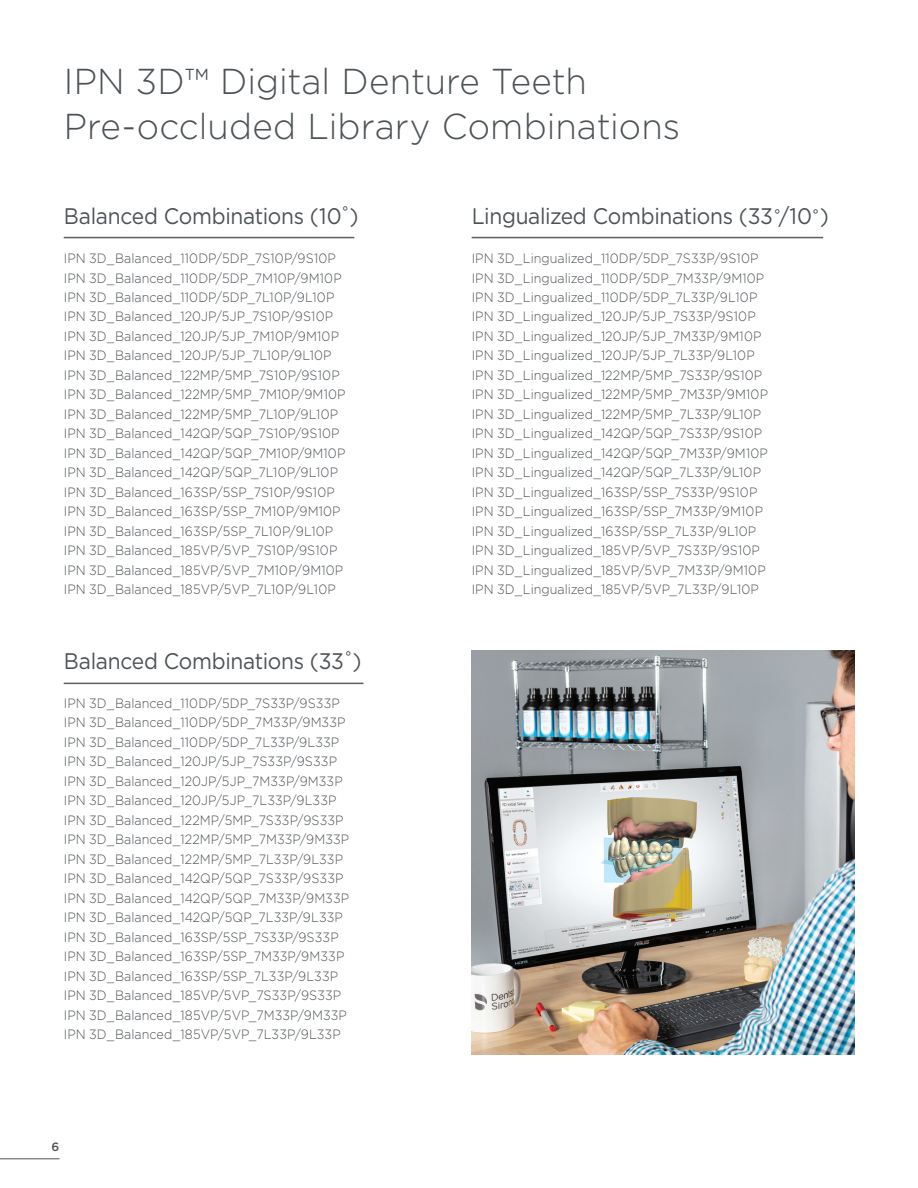
<style>
.page{position:relative;width:918px;height:1188px;background:#fff}
.page>*{position:absolute;margin:0;border:0;box-sizing:border-box;transform-origin:0 0}
.t1{font:300 36px/45px "Gotham";color:#4c5256}
.t2{font:22.5px "Gotham";letter-spacing:-.015em;color:#4c5256;scale:.93 1}
.t3{font:300 13.5px/19.5px "Gotham";letter-spacing:.01em;color:#4c5256;scale:.93 1}
.t4{font:500 12px "Gotham";color:#4c5256}
</style>
<div class="page">
<hr style="left:0;top:1158px;width:60px;height:1px;background:#4c5256">
<img style="left:472px;top:650px;width:382px;height:404px">
<hr style="left:64px;top:237px;width:290px;height:1px;background:#57585a">
<hr style="left:64px;top:238px;width:290px;height:1px;background:#57585a">
<hr style="left:64px;top:683px;width:299px;height:1px;background:#57585a">
<hr style="left:472px;top:237px;width:351px;height:1px;background:#57585a">
<hr style="left:472px;top:238px;width:351px;height:1px;background:#57585a">
<h1 class="t1" style="left:64px;top:58px;width:618px">IPN 3D™ Digital Denture Teeth<br>Pre-occluded Library Combinations</h1>
<h2 class="t2" style="left:64px;top:204px;width:319px">Balanced Combinations (10˚)</h2>
<p class="t3" style="left:64px;top:248px;width:305px">IPN 3D_Balanced_110DP/5DP_7S10P/9S10P IPN 3D_Balanced_110DP/5DP_7M10P/9M10P IPN 3D_Balanced_110DP/5DP_7L10P/9L10P IPN 3D_Balanced_120JP/5JP_7S10P/9S10P IPN 3D_Balanced_120JP/5JP_7M10P/9M10P IPN 3D_Balanced_120JP/5JP_7L10P/9L10P IPN 3D_Balanced_122MP/5MP_7S10P/9S10P IPN 3D_Balanced_122MP/5MP_7M10P/9M10P IPN 3D_Balanced_122MP/5MP_7L10P/9L10P IPN 3D_Balanced_142QP/5QP_7S10P/9S10P IPN 3D_Balanced_142QP/5QP_7M10P/9M10P IPN 3D_Balanced_142QP/5QP_7L10P/9L10P IPN 3D_Balanced_163SP/5SP_7S10P/9S10P IPN 3D_Balanced_163SP/5SP_7M10P/9M10P IPN 3D_Balanced_163SP/5SP_7L10P/9L10P IPN 3D_Balanced_185VP/5VP_7S10P/9S10P IPN 3D_Balanced_185VP/5VP_7M10P/9M10P IPN 3D_Balanced_185VP/5VP_7L10P/9L10P</p>
<h2 class="t2" style="left:64px;top:648px;width:322px">Balanced Combinations (33˚)</h2>
<p class="t3" style="left:64px;top:693px;width:309px">IPN 3D_Balanced_110DP/5DP_7S33P/9S33P IPN 3D_Balanced_110DP/5DP_7M33P/9M33P IPN 3D_Balanced_110DP/5DP_7L33P/9L33P IPN 3D_Balanced_120JP/5JP_7S33P/9S33P IPN 3D_Balanced_120JP/5JP_7M33P/9M33P IPN 3D_Balanced_120JP/5JP_7L33P/9L33P IPN 3D_Balanced_122MP/5MP_7S33P/9S33P IPN 3D_Balanced_122MP/5MP_7M33P/9M33P IPN 3D_Balanced_122MP/5MP_7L33P/9L33P IPN 3D_Balanced_142QP/5QP_7S33P/9S33P IPN 3D_Balanced_142QP/5QP_7M33P/9M33P IPN 3D_Balanced_142QP/5QP_7L33P/9L33P IPN 3D_Balanced_163SP/5SP_7S33P/9S33P IPN 3D_Balanced_163SP/5SP_7M33P/9M33P IPN 3D_Balanced_163SP/5SP_7L33P/9L33P IPN 3D_Balanced_185VP/5VP_7S33P/9S33P IPN 3D_Balanced_185VP/5VP_7M33P/9M33P IPN 3D_Balanced_185VP/5VP_7L33P/9L33P</p>
<p class="t4" style="left:52px;top:1140px;width:9px">6</p>
<h2 class="t2" style="left:472px;top:204px;width:386px">Lingualized Combinations (33˚/10˚)</h2>
<p class="t3" style="left:472px;top:248px;width:320px">IPN 3D_Lingualized_110DP/5DP_7S33P/9S10P IPN 3D_Lingualized_110DP/5DP_7M33P/9M10P IPN 3D_Lingualized_110DP/5DP_7L33P/9L10P IPN 3D_Lingualized_120JP/5JP_7S33P/9S10P IPN 3D_Lingualized_120JP/5JP_7M33P/9M10P IPN 3D_Lingualized_120JP/5JP_7L33P/9L10P IPN 3D_Lingualized_122MP/5MP_7S33P/9S10P IPN 3D_Lingualized_122MP/5MP_7M33P/9M10P IPN 3D_Lingualized_122MP/5MP_7L33P/9L10P IPN 3D_Lingualized_142QP/5QP_7S33P/9S10P IPN 3D_Lingualized_142QP/5QP_7M33P/9M10P IPN 3D_Lingualized_142QP/5QP_7L33P/9L10P IPN 3D_Lingualized_163SP/5SP_7S33P/9S10P IPN 3D_Lingualized_163SP/5SP_7M33P/9M10P IPN 3D_Lingualized_163SP/5SP_7L33P/9L10P IPN 3D_Lingualized_185VP/5VP_7S33P/9S10P IPN 3D_Lingualized_185VP/5VP_7M33P/9M10P IPN 3D_Lingualized_185VP/5VP_7L33P/9L10P</p>
</div>
